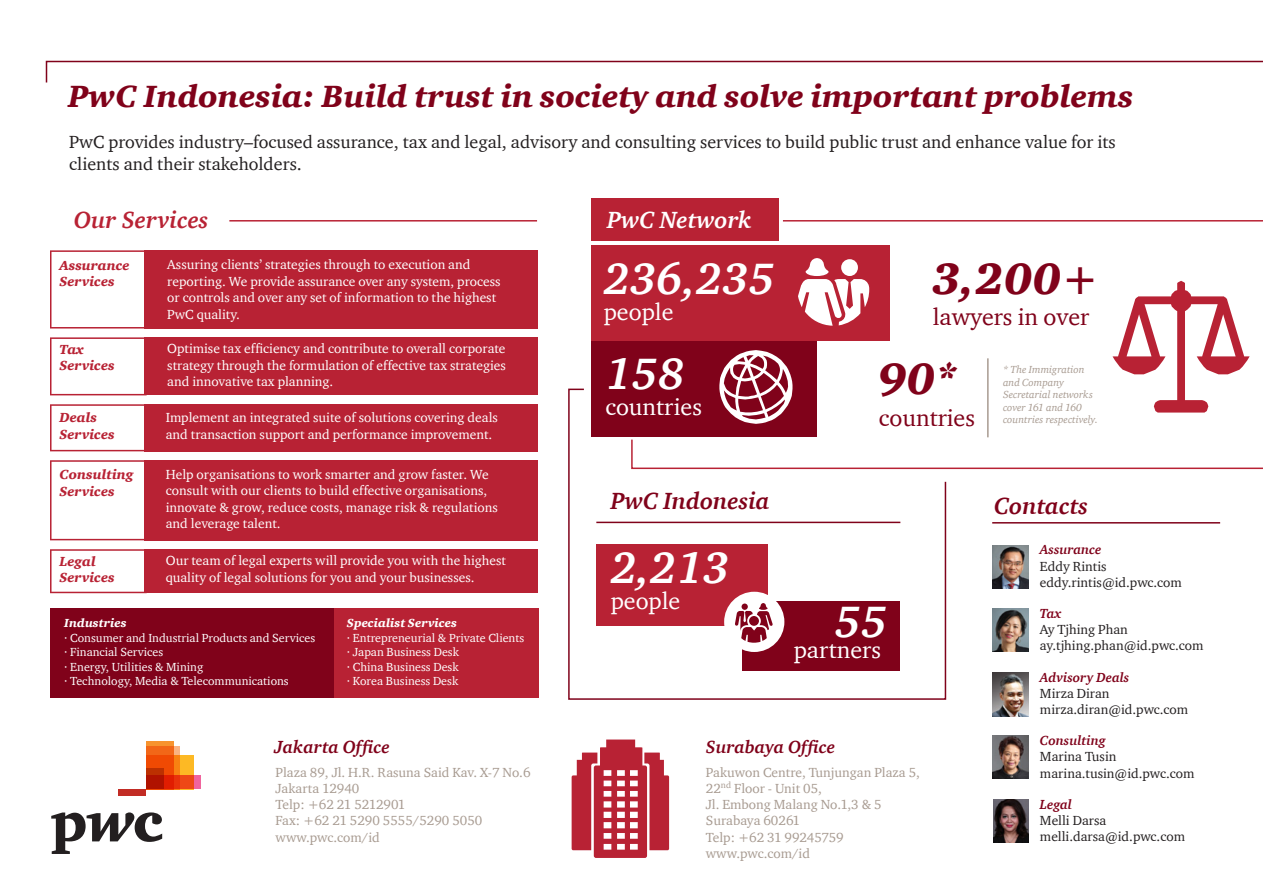
<style>
.page{position:relative;width:1263px;height:893px;background:#fff}
.page>*{position:absolute;margin:0;border:0;box-sizing:border-box;transform-origin:0 0}
.t1{font:italic 700 45px "ITC Charter Com";color:#fff}
.t2{font:italic 900 45px "ITC Charter Com";color:#80021a}
.t3{font:italic 900 31.5px "ITC Charter Com";color:#80021a}
.t4{font:24px "ITC Charter Com";color:#fff}
.t5{font:24px "ITC Charter Com";color:#80021a}
.t6{font:italic 700 24px "ITC Charter Com";color:#80021a}
.t7{font:italic 700 24px "ITC Charter Com";color:#b82234}
.t8{font:italic 700 24px "ITC Charter Com";color:#fff}
.t9{font:18px/21.6px "ITC Charter Com";color:#231f20}
.t10{font:italic 700 18px "ITC Charter Com";color:#80021a}
.t11{font:13.5px/16.5px "ITC Charter Com";color:#fff}
.t12{font:13.5px/16.2px "ITC Charter Com";color:#a89b91}
.t13{font:13.5px/16.2px "ITC Charter Com";color:#231f20}
.t14{font:italic 900 13.5px/16.5px "ITC Charter Com";color:#b82234}
.t15{font:italic 700 13.5px "ITC Charter Com";color:#80021a}
.t16{font:12px/14.4px "ITC Charter Com";color:#fff}
.t17{font:italic 900 12px "ITC Charter Com";color:#fff}
.t18{font:italic 10.5px/12.6px "ITC Charter Com";color:#a89b91}
</style>
<div class="page">
<svg style="left:568px;top:388px;width:379px;height:312px"></svg>
<svg style="left:630px;top:438px;width:633px;height:32px"></svg>
<hr style="left:783px;top:220px;width:480px;height:2px;background:#b82234">
<hr style="left:229px;top:220px;width:308px;height:2px;background:#b82234">
<svg style="left:45px;top:60px;width:1218px;height:23px"></svg>
<svg style="left:51px;top:812px;width:111px;height:42px"></svg>
<svg style="left:193px;top:775px;width:7px;height:14px"></svg>
<div style="left:146px;top:746px;width:33px;height:43px;background:#fab383"></div>
<svg style="left:146px;top:741px;width:28px;height:14px"></svg>
<svg style="left:146px;top:755px;width:47px;height:34px"></svg>
<svg style="left:146px;top:768px;width:17px;height:21px"></svg>
<div style="left:118px;top:789px;width:28px;height:7px;background:#c22c25"></div>
<div style="left:592px;top:199px;width:187px;height:42px;background:#b82234"></div>
<div style="left:592px;top:245px;width:298px;height:96px;background:#b82234"></div>
<div style="left:592px;top:341px;width:225px;height:96px;background:#80021a"></div>
<svg style="left:719px;top:350px;width:73px;height:74px"></svg>
<svg style="left:798px;top:258px;width:71px;height:68px"></svg>
<div style="left:596px;top:544px;width:172px;height:81px;background:#b82234"></div>
<div style="left:743px;top:601px;width:157px;height:69px;background:#80021a"></div>
<div style="left:724px;top:592px;width:60px;height:60px;background:#fff;border-radius:50%"></div>
<hr style="left:596px;top:522px;width:304px;height:1px;background:#80021a">
<svg style="left:735px;top:603px;width:38px;height:40px"></svg>
<svg style="left:1112px;top:281px;width:137px;height:132px"></svg>
<hr style="left:987px;top:358px;width:2px;height:79px;background:#a89b91">
<div style="left:334px;top:608px;width:204px;height:90px;background:#b82234"></div>
<div style="left:50px;top:608px;width:284px;height:90px;background:#80021a"></div>
<div style="left:144px;top:250px;width:394px;height:78px;background:#b82234"></div>
<svg style="left:50px;top:250px;width:94px;height:78px"></svg>
<div style="left:144px;top:337px;width:394px;height:58px;background:#b82234"></div>
<svg style="left:50px;top:337px;width:94px;height:58px"></svg>
<div style="left:144px;top:404px;width:394px;height:47px;background:#b82234"></div>
<svg style="left:50px;top:404px;width:94px;height:47px"></svg>
<div style="left:144px;top:460px;width:394px;height:80px;background:#b82234"></div>
<svg style="left:50px;top:460px;width:94px;height:80px"></svg>
<div style="left:144px;top:549px;width:394px;height:44px;background:#b82234"></div>
<svg style="left:50px;top:549px;width:94px;height:44px"></svg>
<hr style="left:992px;top:522px;width:228px;height:2px;background:#80021a">
<img style="left:993px;top:545px;width:36px;height:44px">
<img style="left:993px;top:672px;width:36px;height:44px">
<img style="left:993px;top:609px;width:36px;height:43px">
<img style="left:993px;top:735px;width:36px;height:44px">
<img style="left:993px;top:799px;width:36px;height:44px">
<svg style="left:572px;top:739px;width:97px;height:119px"></svg>
<h2 class="t3" style="left:68px;top:77px;width:1067px">PwC Indonesia: Build trust in society and solve important problems</h2>
<h3 class="t9" style="left:69px;top:131px;width:1048px">PwC provides industry–focused assurance, tax and legal, advisory and consulting services to build public trust and enhance value for its clients and their stakeholders.</h3>
<h3 class="t7" style="left:74px;top:205px;width:136px">Our Services</h3>
<h3 class="t8" style="left:607px;top:205px;width:146px">PwC Network</h3>
<h1 class="t1" style="left:604px;top:251px;width:173px">236,235</h1>
<h3 class="t4" style="left:604px;top:297px;width:71px">people</h3>
<h1 class="t1" style="left:605px;top:346px;width:81px">158</h1>
<h3 class="t4" style="left:605px;top:392px;width:98px">countries</h3>
<p class="t14" style="left:59px;top:257px;width:72px">Assurance<br>Services</p>
<p class="t11" style="left:167px;top:256px;width:335px">Assuring clients’ strategies through to execution and reporting. We provide assurance over any system, process or controls and over any set of information to the highest PwC quality.</p>
<p class="t14" style="left:59px;top:341px;width:57px">Tax<br>Services</p>
<p class="t11" style="left:167px;top:340px;width:340px;text-align:justify">Optimise tax efficiency and contribute to overall corporate strategy through the formulation of effective tax strategies and innovative tax planning.</p>
<p class="t14" style="left:60px;top:409px;width:57px">Deals<br>Services</p>
<p class="t11" style="left:166px;top:409px;width:334px">Implement an integrated suite of solutions covering deals and transaction support and performance improvement.</p>
<p class="t14" style="left:60px;top:466px;width:76px">Consulting<br>Services</p>
<p class="t11" style="left:166px;top:465px;width:333px">Help organisations to work smarter and grow faster. We consult with our clients to build effective organisations, innovate &amp; grow, reduce costs, manage risk &amp; regulations and leverage talent.</p>
<p class="t14" style="left:60px;top:553px;width:57px">Legal<br>Services</p>
<p class="t11" style="left:166px;top:552px;width:342px">Our team of legal experts will provide you with the highest quality of legal solutions for you and your businesses.</p>
<h3 class="t6" style="left:611px;top:486px;width:160px">PwC Indonesia</h3>
<h1 class="t1" style="left:611px;top:540px;width:120px">2,213</h1>
<h3 class="t4" style="left:611px;top:586px;width:71px">people</h3>
<p class="t17" style="left:64px;top:616px;width:64px">Industries</p>
<p class="t16" style="left:64px;top:630px;width:252px">· Consumer and Industrial Products and Services · Financial Services<br>· Energy, Utilities &amp; Mining<br>· Technology, Media &amp; Telecommunications</p>
<p class="t17" style="left:347px;top:616px;width:112px">Specialist Services</p>
<p class="t16" style="left:347px;top:630px;width:179px">· Entrepreneurial &amp; Private Clients · Japan Business Desk<br>· China Business Desk<br>· Korea Business Desk</p>
<h1 class="t2" style="left:932px;top:251px;width:168px">3,200+</h1>
<h3 class="t5" style="left:933px;top:302px;width:158px">lawyers in over</h3>
<h1 class="t2" style="left:878px;top:351px;width:82px">90*</h1>
<h3 class="t5" style="left:879px;top:403px;width:98px">countries</h3>
<p class="t18" style="left:1003px;top:363px;width:96px">* The Immigration and Company<br>Secretarial networks cover 161 and 160 countries respectively.</p>
<h3 class="t6" style="left:994px;top:491px;width:95px">Contacts</h3>
<h1 class="t1" style="left:835px;top:594px;width:54px">55</h1>
<h3 class="t4" style="left:794px;top:635px;width:89px">partners</h3>
<p class="t15" style="left:1040px;top:541px;width:63px">Assurance</p>
<p class="t13" style="left:1040px;top:558px;width:143px">Eddy Rintis eddy.rintis@id.pwc.com</p>
<p class="t15" style="left:1040px;top:605px;width:23px">Tax</p>
<p class="t13" style="left:1040px;top:621px;width:165px">Ay Tjhing Phan ay.tjhing.phan@id.pwc.com</p>
<p class="t15" style="left:1040px;top:669px;width:91px">Advisory Deals</p>
<p class="t13" style="left:1040px;top:685px;width:150px">Mirza Diran mirza.diran@id.pwc.com</p>
<h3 class="t10" style="left:274px;top:736px;width:117px">Jakarta Office</h3>
<h3 class="t10" style="left:706px;top:736px;width:131px">Surabaya Office</h3>
<p class="t12" style="left:276px;top:764px;width:256px">Plaza 89, Jl. H.R. Rasuna Said Kav. X-7 No.6<br>Jakarta 12940<br>Telp: +62 21 5212901<br>Fax: +62 21 5290 5555/5290 5050 www.pwc.com/id</p>
<p class="t12" style="left:706px;top:764px;width:216px">Pakuwon Centre, Tunjungan Plaza 5,<br>22<sup>nd</sup> Floor - Unit 05,<br>Jl. Embong Malang No.1,3 &amp; 5<br>Surabaya 60261<br>Telp: +62 31 99245759 www.pwc.com/id</p>
<p class="t15" style="left:1040px;top:732px;width:67px">Consulting</p>
<p class="t13" style="left:1040px;top:748px;width:156px">Marina Tusin marina.tusin@id.pwc.com</p>
<p class="t15" style="left:1040px;top:796px;width:34px">Legal</p>
<p class="t13" style="left:1040px;top:812px;width:147px">Melli Darsa melli.darsa@id.pwc.com</p>
</div>
